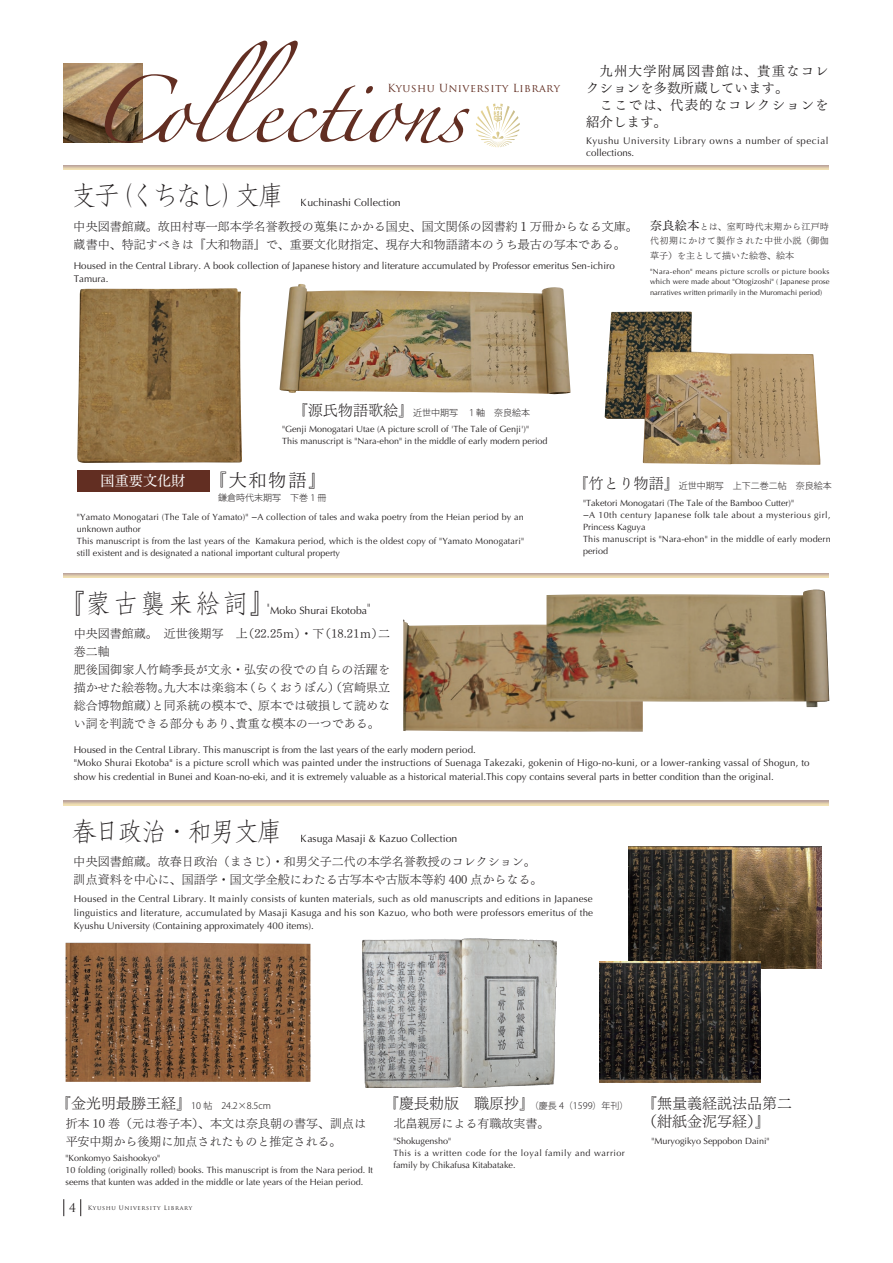
<style>
.page{position:relative;width:893px;height:1263px;background:#fff}
.page>*{position:absolute;margin:0;border:0;box-sizing:border-box;transform-origin:0 0}
.t1{font:60px "Zapfino";letter-spacing:-.02em;color:#622e22}
.t2{font:27px "DF Sin So Std W3";letter-spacing:-.14em;color:#231f20}
.t3{font:18px "Tsuku Min Pro L";color:#231f20}
.t4{font:15px/18px "Tsuku Min Pro L";color:#231f20}
.t5{font:14.1px "Tsuku Min Pro M";color:#fff}
.t6{font:13.5px/17.2px "Tsuku Min Pro R";letter-spacing:.075em;color:#231f20}
.t7{font:12px/18px "Tsuku Min Pro L";color:#231f20}
.t8{font:10.8px "Trajan Pro";letter-spacing:.04em;color:#622e22}
.t9{font:10.5px "Optima";color:#231f20}
.t10{font:9.75px/13.5px "Optima";color:#231f20}
.t11{font:9.75px/12px "Optima";letter-spacing:.05em;color:#231f20}
.t12{font:9px/12px "Optima";color:#231f20}
.t13{font:9px/12px "Optima";letter-spacing:.02em;color:#231f20}
.t14{font:300 9px "Koz Go Pro";color:#231f20}
.t15{font:9px/12px "Optima";letter-spacing:.055em;color:#231f20}
.t16{font:9px/13.5px "Tsuku Min Pro L";letter-spacing:.055em;color:#231f20}
.t17{font:9px "Tsuku Min Pro L";color:#231f20}
.t18{font:7.5px/10.5px "Optima";color:#231f20;text-align:justify}
.t19{font:6px "Trajan Pro";letter-spacing:.1em;color:#231f20}
.s1{font-family:"Tsuku Min Pro M";font-size:12px}
.s2{font-family:"Tsuku Min Pro L";font-weight:400;font-size:15px}
.s3{font-family:"Hira Kaku Pro W3"}
.s4{font-size:12px}
</style>
<div class="page">
<img style="left:64px;top:64px;width:78px;height:78px">
<img style="left:628px;top:846px;width:193px;height:122px">
<img style="left:604px;top:311px;width:217px;height:154px">
<img style="left:279px;top:284px;width:292px;height:110px">
<img style="left:77px;top:288px;width:165px;height:175px">
<img style="left:403px;top:619px;width:240px;height:113px">
<img style="left:546px;top:590px;width:283px;height:117px">
<img style="left:362px;top:938px;width:194px;height:149px">
<img style="left:600px;top:961px;width:160px;height:121px">
<img style="left:66px;top:943px;width:244px;height:139px">
<svg style="left:63px;top:165px;width:765px;height:5px;background:#d8c4a9"></svg>
<svg style="left:63px;top:801px;width:765px;height:4px;background:#d8c4a8"></svg>
<svg style="left:63px;top:573px;width:765px;height:4px;background:#d3bea6"></svg>
<div style="left:77px;top:471px;width:132px;height:21px;background:#622e22"></div>
<svg style="left:476px;top:104px;width:44px;height:43px"></svg>
<svg style="left:80px;top:1199px;width:1px;height:17px"></svg>
<svg style="left:64px;top:1199px;width:1px;height:17px"></svg>
<h1 class="t1" style="left:88px;top:85px;width:379px">Collections</h1>
<p class="t8" style="left:387px;top:81px;width:174px">Kyushu University Library</p>
<h2 class="t2" style="left:70px;top:181px;width:215px">支子（くちなし）文庫</h2>
<p class="t9" style="left:301px;top:196px;width:101px">Kuchinashi Collection</p>
<h3 class="t6" style="left:586px;top:60px;width:244px">　九州大学附属図書館は、貴重なコレクションを多数所蔵しています。<br>　ここでは、代表的なコレクションを紹介します。</h3>
<p class="t11" style="left:586px;top:135px;width:244px">Kyushu University Library owns a number of special collections.</p>
<p class="t7" style="left:74px;top:215px;width:566px">中央図書館蔵。故田村専一郎本学名誉教授の蒐集にかかる国史、国文関係の図書約１万冊からなる文庫。蔵書中、特記すべきは『大和物語』で、重要文化財指定、現存大和物語諸本のうち最古の写本である。</p>
<p class="t10" style="left:74px;top:259px;width:543px">Housed in the Central Library. A book collection of Japanese history and literature accumulated by Professor emeritus Sen-ichiro<br>Tamura.</p>
<p class="t16" style="left:650px;top:219px;width:180px"><span class="s1">奈良絵本</span>とは、室町時代末期から江戸時代初期にかけて製作された中世小説（御伽</p>
<p class="t17" style="left:650px;top:247px;width:145px">草子）を主として描いた絵巻、絵本</p>
<p class="t18" style="left:650px;top:266px;width:181px">"Nara-ehon" means picture scrolls or picture books which were made about "Otogizoshi" ( Japanese prose narratives written primarily in the Muromachi period)</p>
<p class="t14" style="left:293px;top:407px;width:239px"><span class="s2">『源氏物語歌絵』</span>近世中期写　１軸　奈良絵本</p>
<p class="t12" style="left:282px;top:423px;width:267px">"Genji Monogatari Utae (A picture scroll of 'The Tale of Genji')"<br>This manuscript is "Nara-ehon" in the middle of early modern period</p>
<h3 class="t3" style="left:209px;top:464px;width:118px">『大和物語』</h3>
<p class="t14" style="left:218px;top:492px;width:110px">鎌倉時代末期写　下巻 1 冊</p>
<h3 class="t5" style="left:101px;top:468px;width:86px">国重要文化財</h3>
<p class="t12" style="left:77px;top:511px;width:449px">"Yamato Monogatari (The Tale of Yamato)" <span class="s3">-</span>A collection of tales and waka poetry from the Heian period by an unknown author<br>This manuscript is from the last years of the Kamakura period, which is the oldest copy of "Yamato Monogatari" still existent and is designated a national important cultural property</p>
<h2 class="t2" style="left:57px;top:589px;width:221px">『蒙古襲来絵詞』</h2>
<p class="t9" style="left:267px;top:604px;width:105px">"Moko Shurai Ekotoba"</p>
<p class="t7" style="left:74px;top:623px;width:318px">中央図書館蔵。　近世後期写　上（22.25ｍ）・下（18.21ｍ）二巻二軸<br>肥後国御家人竹崎季長が文永・弘安の役での自らの活躍を描かせた絵巻物。九大本は楽翁本（らくおうぼん）（宮崎県立総合博物館蔵）と同系統の模本で、原本では破損して読めない詞を判読できる部分もあり、貴重な模本の一つである。</p>
<p class="t14" style="left:574px;top:480px;width:260px"><span class="s2">『竹とり物語』</span>近世中期写　上下二巻二帖　奈良絵本</p>
<p class="t13" style="left:583px;top:497px;width:249px">"Taketori Monogatari (The Tale of the Bamboo Cutter)"<br><span class="s3">-</span>A 10th century Japanese folk tale about a mysterious girl, Princess Kaguya<br>This manuscript is "Nara-ehon" in the middle of early modern period</p>
<p class="t10" style="left:74px;top:743px;width:737px">Housed in the Central Library. This manuscript is from the last years of the early modern period.<br>"Moko Shurai Ekotoba" is a picture scroll which was painted under the instructions of Suenaga Takezaki, gokenin of Higo-no-kuni, or a lower-ranking vassal of Shogun, to show his credential in Bunei and Koan-no-eki, and it is extremely valuable as a historical material.This copy contains several parts in better condition than the original.</p>
<h2 class="t2" style="left:70px;top:816px;width:214px">春日政治・和男文庫</h2>
<p class="t9" style="left:301px;top:832px;width:158px">Kasuga Masaji &amp; Kazuo Collection</p>
<p class="t7" style="left:74px;top:851px;width:470px">中央図書館蔵。故春日政治（まさじ）・和男父子二代の本学名誉教授のコレクション。訓点資料を中心に、国語学・国文学全般にわたる古写本や古版本等約 400 点からなる。</p>
<p class="t10" style="left:74px;top:892px;width:521px;text-align:justify">Housed in the Central Library. It mainly consists of kunten materials, such as old manuscripts and editions in Japanese linguistics and literature, accumulated by Masaji Kasuga and his son Kazuo, who both were professors emeritus of the Kyushu University (Containing approximately 400 items).</p>
<p class="t14" style="left:56px;top:1099px;width:216px"><span class="s2">『金光明最勝王経』</span>10 帖　24.2×8.5cm</p>
<p class="t7" style="left:66px;top:1112px;width:302px">折本 10 巻（元は巻子本）、本文は奈良朝の書写、訓点は平安中期から後期に加点されたものと推定される。</p>
<p class="t12" style="left:66px;top:1152px;width:309px">"Konkomyo Saishookyo"<br>10 folding (originally rolled) books. This manuscript is from the Nara period. It seems that kunten was added in the middle or late years of the Heian period.</p>
<p class="t19" style="left:69px;top:1204px;width:125px"><span class="s4">4</span> Kyushu University Library</p>
<p class="t14" style="left:384px;top:1099px;width:246px"><span class="s2">『慶長勅版　職原抄』</span>（慶長 4（1599）年刊）</p>
<p class="t15" style="left:394px;top:1135px;width:233px">"Shokugensho"<br>This is a written code for the loyal family and warrior family by Chikafusa Kitabatake.</p>
<p class="t7" style="left:394px;top:1112px;width:157px">北畠親房による有職故実書。</p>
<h3 class="t4" style="left:642px;top:1092px;width:151px">『無量義経説法品第二（紺紙金泥写経）』</h3>
<p class="t12" style="left:652px;top:1135px;width:120px">"Muryogikyo Seppobon Daini"</p>
</div>
